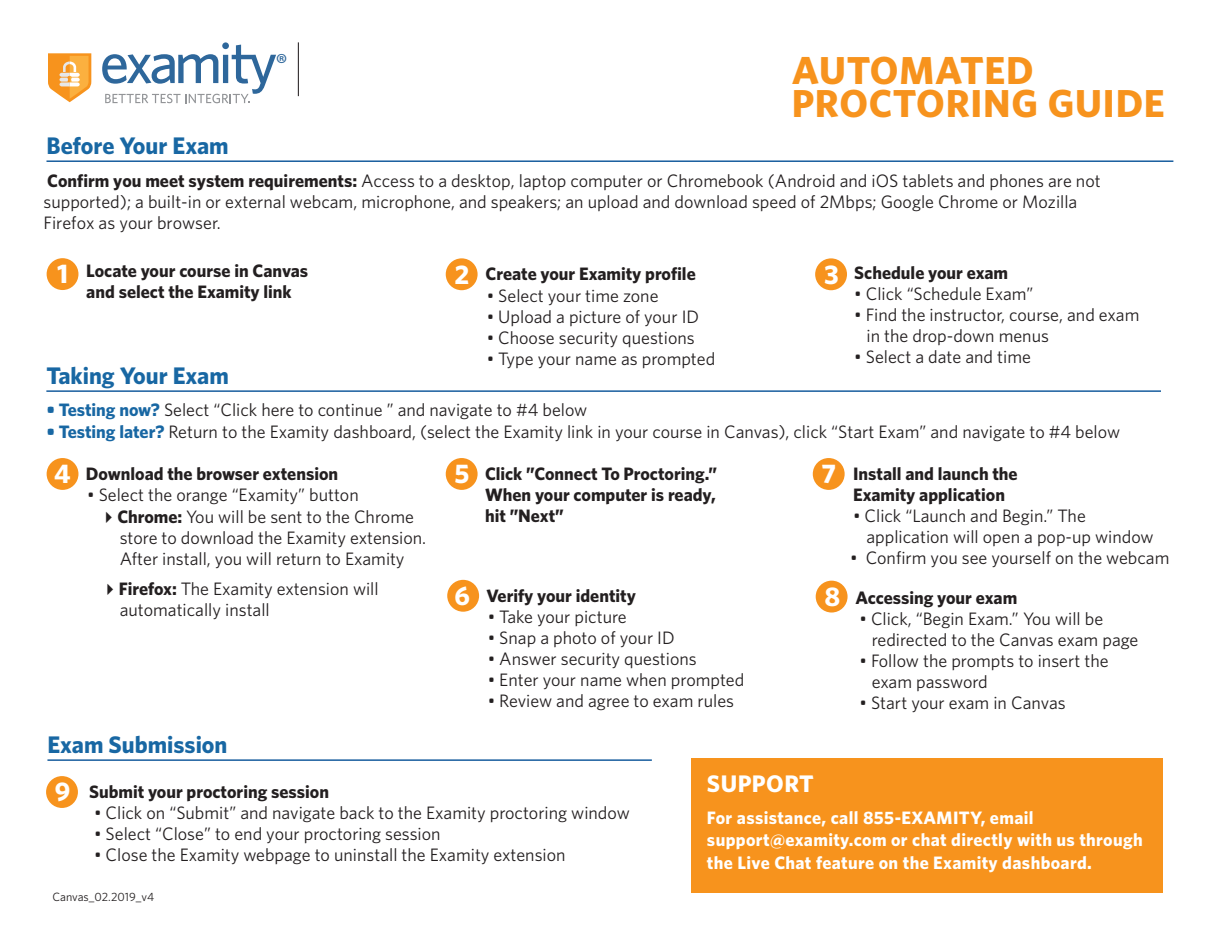
<style>
.page{position:relative;width:1215px;height:945px;background:#fff}
.page>*{position:absolute;margin:0;border:0;box-sizing:border-box;transform-origin:0 0}
.t1{font:700 39px "Whitney";letter-spacing:.02em;color:#f7931d}
.t2{font:27.9px "Myriad Pro";color:#2e679b}
.t3{font:700 27px "Whitney";color:#fff}
.t4{font:700 24px "Whitney";color:#1867a3}
.t5{font:700 24px "Whitney";letter-spacing:.02em;color:#fff}
.t6{font:18px/21px "Whitney";color:#231f20}
.t7{font:700 18px/21px "Whitney";color:#231f20}
.t8{font:700 18px/22.5px "Whitney";letter-spacing:.02em;color:#fff}
.t9{font:12px "Whitney";color:#231f20}
.s1{font-weight:700}
.s2{font-weight:700;color:#1867a3}
</style>
<div class="page">
<hr style="left:46px;top:160px;width:1127px;height:2px;background:#175d9e">
<hr style="left:46px;top:390px;width:1115px;height:2px;background:#175d9e">
<div style="left:447px;top:580px;width:32px;height:32px;background:#f7931d;border-radius:50%"></div>
<div style="left:813px;top:458px;width:32px;height:32px;background:#f7931d;border-radius:50%"></div>
<div style="left:816px;top:581px;width:32px;height:32px;background:#f7931d;border-radius:50%"></div>
<div style="left:46px;top:776px;width:32px;height:32px;background:#f7931d;border-radius:50%"></div>
<hr style="left:47px;top:759px;width:605px;height:2px;background:#175d9e">
<div style="left:446px;top:258px;width:32px;height:32px;background:#f7931d;border-radius:50%"></div>
<div style="left:815px;top:258px;width:32px;height:32px;background:#f7931d;border-radius:50%"></div>
<div style="left:47px;top:258px;width:31px;height:32px;background:#f7931d;border-radius:50%"></div>
<div style="left:692px;top:758px;width:471px;height:135px;background:#f7931d"></div>
<div style="left:47px;top:458px;width:31px;height:32px;background:#f7931d;border-radius:50%"></div>
<div style="left:446px;top:458px;width:32px;height:32px;background:#f7931d;border-radius:50%"></div>
<svg style="left:48px;top:53px;width:44px;height:50px"></svg>
<svg style="left:102px;top:42px;width:174px;height:61px"></svg>
<hr style="left:298px;top:42px;width:1px;height:54px;background:#231f20">
<p class="t4" style="left:46px;top:130px;width:184px">Before Your Exam</p>
<p class="t2" style="left:276px;top:47px;width:13px">®</p>
<p class="t1" style="left:792px;top:44px;width:244px">AUTOMATED</p>
<p class="t1" style="left:792px;top:77px;width:375px">PROCTORING GUIDE</p>
<p class="t6" style="left:44px;top:170px;width:1059px"><span class="s1">Confirm you meet system requirements:</span> Access to a desktop, laptop computer or Chromebook (Android and iOS tablets and phones are not supported); a built-in or external webcam, microphone, and speakers; an upload and download speed of 2Mbps; Google Chrome or Mozilla<br>Firefox as your browser.</p>
<p class="t3" style="left:57px;top:256px;width:12px">1</p>
<p class="t7" style="left:86px;top:260px;width:224px">Locate your course in Canvas</p>
<p class="t3" style="left:824px;top:256px;width:16px">3</p>
<p class="t7" style="left:86px;top:281px;width:207px">and select the Examity link</p>
<p class="t3" style="left:455px;top:256px;width:16px">2</p>
<p class="t7" style="left:854px;top:262px;width:155px">Schedule your exam</p>
<p class="t6" style="left:854px;top:283px;width:181px">• Click “Schedule Exam”</p>
<p class="t6" style="left:854px;top:304px;width:287px">• Find the instructor, course, and exam</p>
<p class="t6" style="left:867px;top:325px;width:184px">in the drop-down menus</p>
<p class="t6" style="left:854px;top:346px;width:178px">• Select a date and time</p>
<p class="t7" style="left:486px;top:263px;width:212px">Create your Examity profile</p>
<p class="t6" style="left:487px;top:284px;width:173px">• Select your time zone</p>
<p class="t6" style="left:487px;top:305px;width:214px">• Upload a picture of your ID</p>
<p class="t6" style="left:487px;top:326px;width:210px">• Choose security questions</p>
<p class="t6" style="left:487px;top:347px;width:230px">• Type your name as prompted</p>
<p class="t4" style="left:46px;top:360px;width:184px">Taking Your Exam</p>
<p class="t6" style="left:46px;top:399px;width:543px"><span class="s2">• Testing now?</span> Select “Click here to continue ” and navigate to #4 below</p>
<p class="t6" style="left:46px;top:420px;width:1075px"><span class="s2">• Testing later?</span> Return to the Examity dashboard, (select the Examity link in your course in Canvas), click “Start Exam” and navigate to #4 below</p>
<p class="t3" style="left:54px;top:456px;width:18px">4</p>
<p class="t7" style="left:86px;top:463px;width:254px">Download the browser extension</p>
<p class="t6" style="left:87px;top:484px;width:273px">• Select the orange “Examity” button</p>
<p class="t6" style="left:120px;top:506px;width:308px;text-indent:-20px">✔<span class="s1">Chrome:</span> You will be sent to the Chrome store to download the Examity extension.<br>After install, you will return to Examity</p>
<p class="t6" style="left:101px;top:578px;width:279px">✔<span class="s1">Firefox:</span> The Examity extension will</p>
<p class="t6" style="left:120px;top:599px;width:152px">automatically install</p>
<p class="t3" style="left:455px;top:456px;width:16px">5</p>
<p class="t7" style="left:485px;top:463px;width:234px;text-align:justify">Click ”Connect To Proctoring.” When your computer is ready, hit ”Next”</p>
<p class="t3" style="left:455px;top:578px;width:17px">6</p>
<p class="t7" style="left:487px;top:585px;width:151px">Verify your identity</p>
<p class="t6" style="left:488px;top:606px;width:141px">• Take your picture</p>
<p class="t6" style="left:488px;top:627px;width:189px">• Snap a photo of your ID</p>
<p class="t6" style="left:488px;top:648px;width:211px">• Answer security questions</p>
<p class="t6" style="left:488px;top:669px;width:258px">• Enter your name when prompted</p>
<p class="t6" style="left:488px;top:690px;width:248px">• Review and agree to exam rules</p>
<p class="t3" style="left:822px;top:456px;width:16px">7</p>
<p class="t3" style="left:825px;top:578px;width:17px">8</p>
<p class="t7" style="left:853px;top:463px;width:166px">Install and launch the<br>Examity application</p>
<p class="t6" style="left:867px;top:505px;width:289px;text-indent:-13px">• Click “Launch and Begin.” The application will open a pop-up window</p>
<p class="t6" style="left:850px;top:547px;width:321px">• Confirm you see yourself on the webcam</p>
<p class="t7" style="left:855px;top:587px;width:163px">Accessing your exam</p>
<p class="t6" style="left:872px;top:608px;width:268px;text-indent:-12px">• Click, “Begin Exam.” You will be redirected to the Canvas exam page</p>
<p class="t6" style="left:872px;top:650px;width:238px;text-indent:-12px">• Follow the prompts to insert the exam password</p>
<p class="t6" style="left:859px;top:692px;width:208px">• Start your exam in Canvas</p>
<p class="t4" style="left:47px;top:729px;width:182px">Exam Submission</p>
<p class="t3" style="left:55px;top:774px;width:17px">9</p>
<p class="t7" style="left:89px;top:781px;width:241px">Submit your proctoring session</p>
<p class="t6" style="left:94px;top:802px;width:537px">• Click on “Submit” and navigate back to the Examity proctoring window</p>
<p class="t6" style="left:94px;top:823px;width:348px">• Select “Close” to end your proctoring session</p>
<p class="t6" style="left:94px;top:844px;width:473px">• Close the Examity webpage to uninstall the Examity extension</p>
<p class="t9" style="left:52px;top:888px;width:103px">Canvas_02.2019_v4</p>
<p class="t5" style="left:707px;top:768px;width:108px">SUPPORT</p>
<p class="t8" style="left:707px;top:806px;width:328px">For assistance, call 855-EXAMITY, email</p>
<p class="t8" style="left:707px;top:828px;width:437px">support@examity.com or chat directly with us through the Live Chat feature on the Examity dashboard.</p>
</div>
